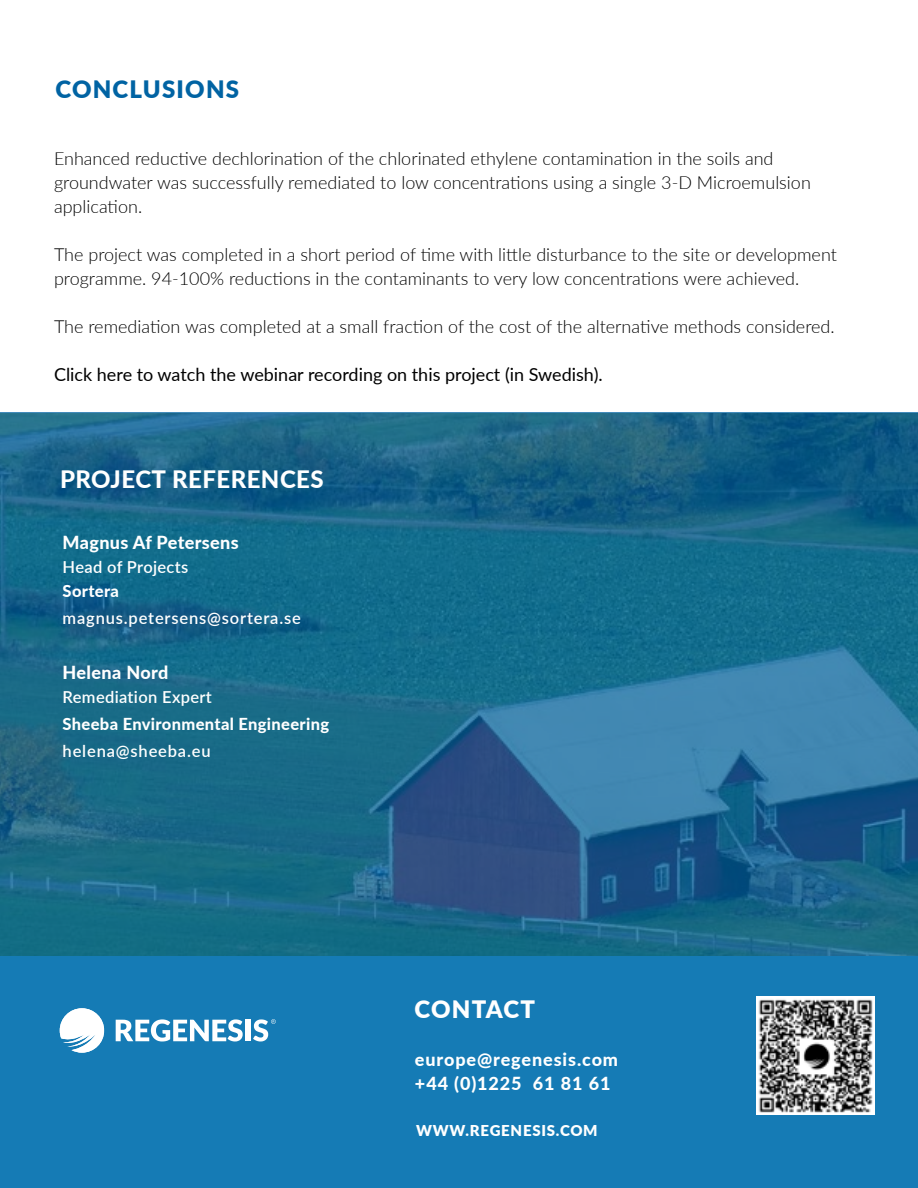
<style>
.page{position:relative;width:918px;height:1188px;background:#fff}
.page>*{position:absolute;margin:0;border:0;box-sizing:border-box;transform-origin:0 0}
.t1{font:800 24px "Lato";letter-spacing:.02em;color:#fff}
.t2{font:900 24px "Lato";letter-spacing:.05em;color:#0063a3}
.t3{font:900 24px "Lato";letter-spacing:.04em;color:#fff}
.t4{font:300 18px/24px "Lato";color:#000}
.t5{font:18px "Lato";color:#000}
.t6{font:800 18px/24px "Lato";letter-spacing:.05em;color:#fff}
.t7{font:800 18px "Lato";letter-spacing:.03em;color:#fff}
.t8{font:600 16.5px "Lato";letter-spacing:.045em;color:#fff}
.t9{font:800 16.5px "Lato";letter-spacing:.02em;color:#fff}
.t10{font:600 16.5px "Lato";letter-spacing:.02em;color:#fff}
.t11{font:900 15px "Lato";letter-spacing:.05em;color:#fff}
</style>
<div class="page">
<svg style="left:0;top:412px;width:918px;height:545px;background:#1c688c"></svg>
<div style="left:0;top:957px;width:918px;height:231px;background:#157bb5"></div>
<svg style="left:60px;top:1008px;width:44px;height:45px"></svg>
<svg style="left:116px;top:1019px;width:127px;height:23px"></svg>
<div style="left:246px;top:1020px;width:5px;height:21px;background:#fff"></div>
<svg style="left:253px;top:1019px;width:23px;height:23px"></svg>
<img style="left:757px;top:997px;width:118px;height:117px">
<h1 class="t2" style="left:56px;top:71px;width:185px">CONCLUSIONS</h1>
<p class="t4" style="left:54px;top:146px;width:758px">Enhanced reductive dechlorination of the chlorinated ethylene contamination in the soils and groundwater was successfully remediated to low concentrations using a single 3-D Microemulsion application.</p>
<p class="t4" style="left:54px;top:242px;width:785px">The project was completed in a short period of time with little disturbance to the site or development programme. 94-100% reductions in the contaminants to very low concentrations were achieved.</p>
<p class="t4" style="left:54px;top:314px;width:782px">The remediation was completed at a small fraction of the cost of the alternative methods considered.</p>
<p class="t5" style="left:54px;top:362px;width:550px">Click here to watch the webinar recording on this project (in Swedish).</p>
<h1 class="t1" style="left:60px;top:461px;width:265px">PROJECT REFERENCES</h1>
<p class="t7" style="left:63px;top:529px;width:178px">Magnus Af Petersens</p>
<p class="t10" style="left:63px;top:555px;width:127px">Head of Projects</p>
<p class="t9" style="left:63px;top:578px;width:58px">Sortera</p>
<p class="t8" style="left:63px;top:606px;width:240px">magnus.petersens@sortera.se</p>
<p class="t7" style="left:63px;top:659px;width:107px">Helena Nord</p>
<p class="t10" style="left:63px;top:685px;width:151px">Remediation Expert</p>
<p class="t9" style="left:63px;top:712px;width:268px">Sheeba Environmental Engineering</p>
<p class="t8" style="left:63px;top:739px;width:150px">helena@sheeba.eu</p>
<h1 class="t3" style="left:415px;top:991px;width:122px">CONTACT</h1>
<p class="t6" style="left:415px;top:1046px;width:205px">europe@regenesis.com +44 (0)1225 61 81 61</p>
<p class="t11" style="left:416px;top:1119px;width:183px">WWW.REGENESIS.COM</p>
</div>
